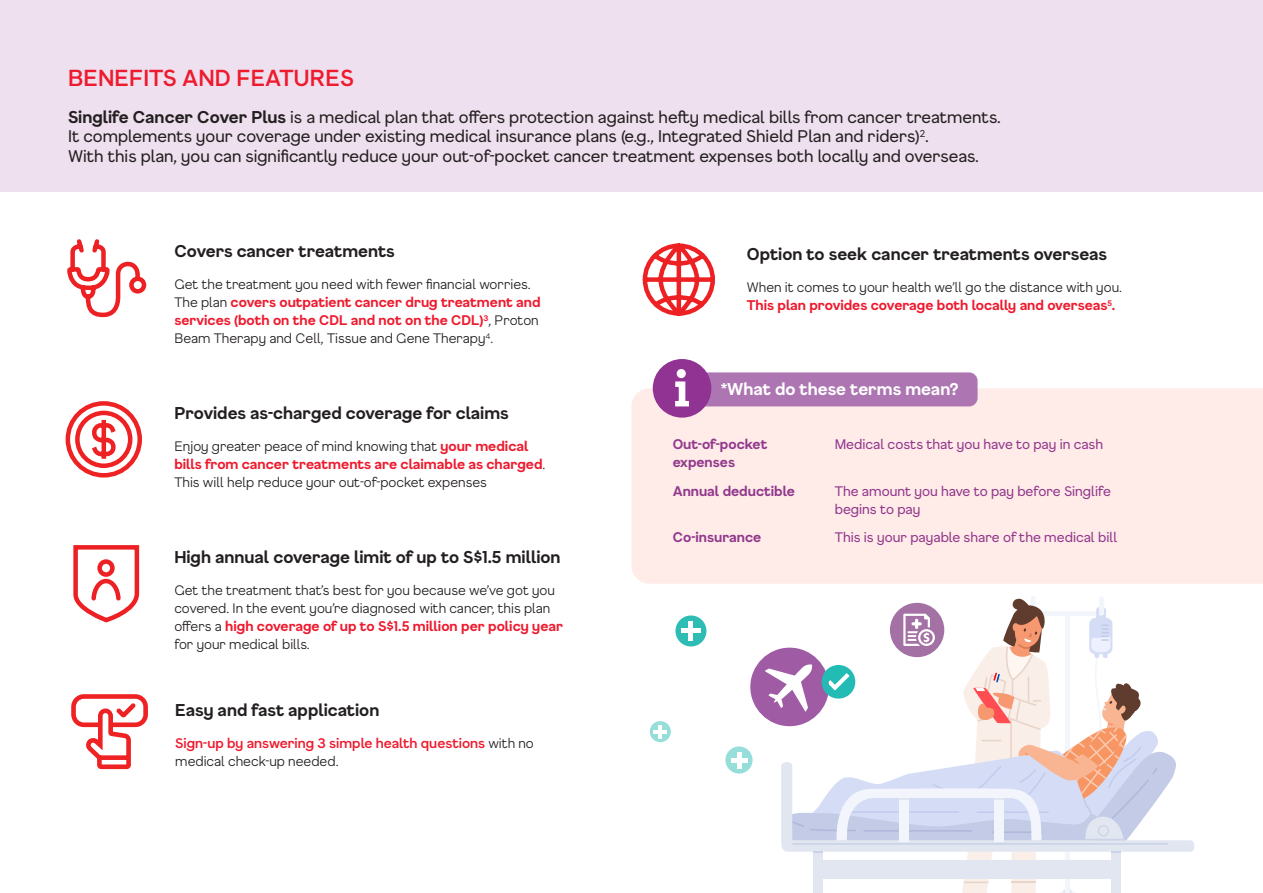
<style>
.page{position:relative;width:1263px;height:893px;background:#fff}
.page>*{position:absolute;margin:0;border:0;box-sizing:border-box;transform-origin:0 0}
.t1{font:500 22.5px "F37 Gruffy";color:#ee1a2e}
.t2{font:16.5px/19.8px "F37 Gruffy";color:#231f20}
.t3{font:700 16.5px "F37 Gruffy";color:#231f20}
.t4{font:700 16.5px "F37 Gruffy";color:#fff}
.t5{font:300 13.5px/18px "F37 Gruffy";color:#231f20}
.t6{font:13.5px/18px "F37 Gruffy";color:#91388c}
.t7{font:500 13.5px/18px "F37 Gruffy";color:#ee1a2e}
.t8{font:700 13.5px "F37 Gruffy";color:#91388c}
.s1{font-weight:700}
.s2{font-weight:700;color:#ee1a2e}
.s3{font-weight:300;color:#231f20}
</style>
<div class="page">
<div style="left:631px;top:388px;width:632px;height:196px;background:#ffebe8"></div>
<div style="left:0;top:0;width:1263px;height:191px;background:#eee0ee"></div>
<div style="left:129px;top:276px;width:17px;height:18px;border:4px solid #ed2124;border-radius:50%"></div>
<svg style="left:68px;top:191px;width:73px;height:127px"></svg>
<svg style="left:71px;top:694px;width:77px;height:75px"></svg>
<div style="left:653px;top:359px;width:58px;height:59px;background:#903393;border-radius:50%"></div>
<svg style="left:73px;top:545px;width:67px;height:78px"></svg>
<svg style="left:65px;top:401px;width:77px;height:77px"></svg>
<svg style="left:642px;top:243px;width:73px;height:73px"></svg>
<div style="left:750px;top:648px;width:79px;height:78px;background:#a05ba5;border-radius:50%"></div>
<svg style="left:765px;top:597px;width:429px;height:296px"></svg>
<svg style="left:724px;top:745px;width:30px;height:30px"></svg>
<div style="left:723px;top:744px;width:32px;height:32px;border:2px solid #fff;border-radius:50%"></div>
<hr style="left:730px;top:758px;width:17px;height:4px;background:#fff">
<hr style="left:737px;top:751px;width:4px;height:17px;background:#fff">
<div style="left:674px;top:614px;width:34px;height:34px;background:#2ebdb5;border-radius:50%"></div>
<div style="left:673px;top:613px;width:36px;height:36px;border:3px solid #fff;border-radius:50%"></div>
<hr style="left:681px;top:629px;width:20px;height:4px;background:#fff">
<div style="left:688px;top:621px;width:5px;height:20px;background:#fff"></div>
<svg style="left:649px;top:720px;width:23px;height:23px"></svg>
<div style="left:648px;top:719px;width:25px;height:25px;border:2px solid #fff;border-radius:50%"></div>
<svg style="left:654px;top:725px;width:13px;height:13px"></svg>
<svg style="left:675px;top:372px;width:302px;height:34px;background:#ad74b1"></svg>
<div style="left:677px;top:369px;width:9px;height:9px;background:#fff;border-radius:50%"></div>
<p class="t1" style="left:68px;top:63px;width:287px">BENEFITS AND FEATURES</p>
<p class="t2" style="left:68px;top:106px;width:934px"><span class="s1">Singlife Cancer Cover Plus</span> is a medical plan that offers protection against hefty medical bills from cancer treatments.<br>It complements your coverage under existing medical insurance plans (e.g., Integrated Shield Plan and riders)<sup>2</sup>.<br>With this plan, you can significantly reduce your out-of-pocket cancer treatment expenses both locally and overseas.</p>
<p class="t3" style="left:174px;top:240px;width:222px">Covers cancer treatments</p>
<p class="t5" style="left:174px;top:275px;width:368px">Get the treatment you need with fewer financial worries.<br>The plan <span class="s2">covers outpatient cancer drug treatment and services (both on the CDL and not on the CDL)</span><sup>3</sup>, Proton Beam Therapy and Cell, Tissue and Gene Therapy<sup>4</sup>.</p>
<p class="t3" style="left:174px;top:402px;width:336px">Provides as-charged coverage for claims</p>
<p class="t5" style="left:174px;top:437px;width:373px">Enjoy greater peace of mind knowing that <span class="s2">your medical bills from cancer treatments are claimable as charged</span>.<br>This will help reduce your out-of-pocket expenses</p>
<p class="t3" style="left:174px;top:546px;width:388px">High annual coverage limit of up to S$1.5 million</p>
<p class="t5" style="left:174px;top:581px;width:390px">Get the treatment that’s best for you because we’ve got you covered. In the event you’re diagnosed with cancer, this plan offers a <span class="s2">high coverage of up to S$1.5 million per policy year </span>for your medical bills.</p>
<p class="t3" style="left:175px;top:699px;width:206px">Easy and fast application</p>
<p class="t7" style="left:175px;top:734px;width:360px">Sign-up by answering 3 simple health questions <span class="s3">with no medical check-up needed.</span></p>
<p class="t3" style="left:747px;top:243px;width:362px">Option to seek cancer treatments overseas</p>
<p class="t5" style="left:747px;top:278px;width:377px">When it comes to your health we’ll go the distance with you.<br><span class="s2">This plan provides coverage both locally and overseas</span><sup>5</sup><span class="s2">.</span></p>
<p class="t4" style="left:721px;top:378px;width:239px">*What do these terms mean?</p>
<p class="t8" style="left:673px;top:435px;width:96px">Out-of-pocket</p>
<p class="t6" style="left:835px;top:435px;width:270px">Medical costs that you have to pay in cash</p>
<p class="t8" style="left:673px;top:453px;width:64px">expenses</p>
<p class="t8" style="left:673px;top:482px;width:124px">Annual deductible</p>
<p class="t6" style="left:835px;top:481px;width:278px">The amount you have to pay before Singlife begins to pay</p>
<p class="t8" style="left:673px;top:528px;width:90px">Co-insurance</p>
<p class="t6" style="left:835px;top:528px;width:284px">This is your payable share of the medical bill</p>
</div>
